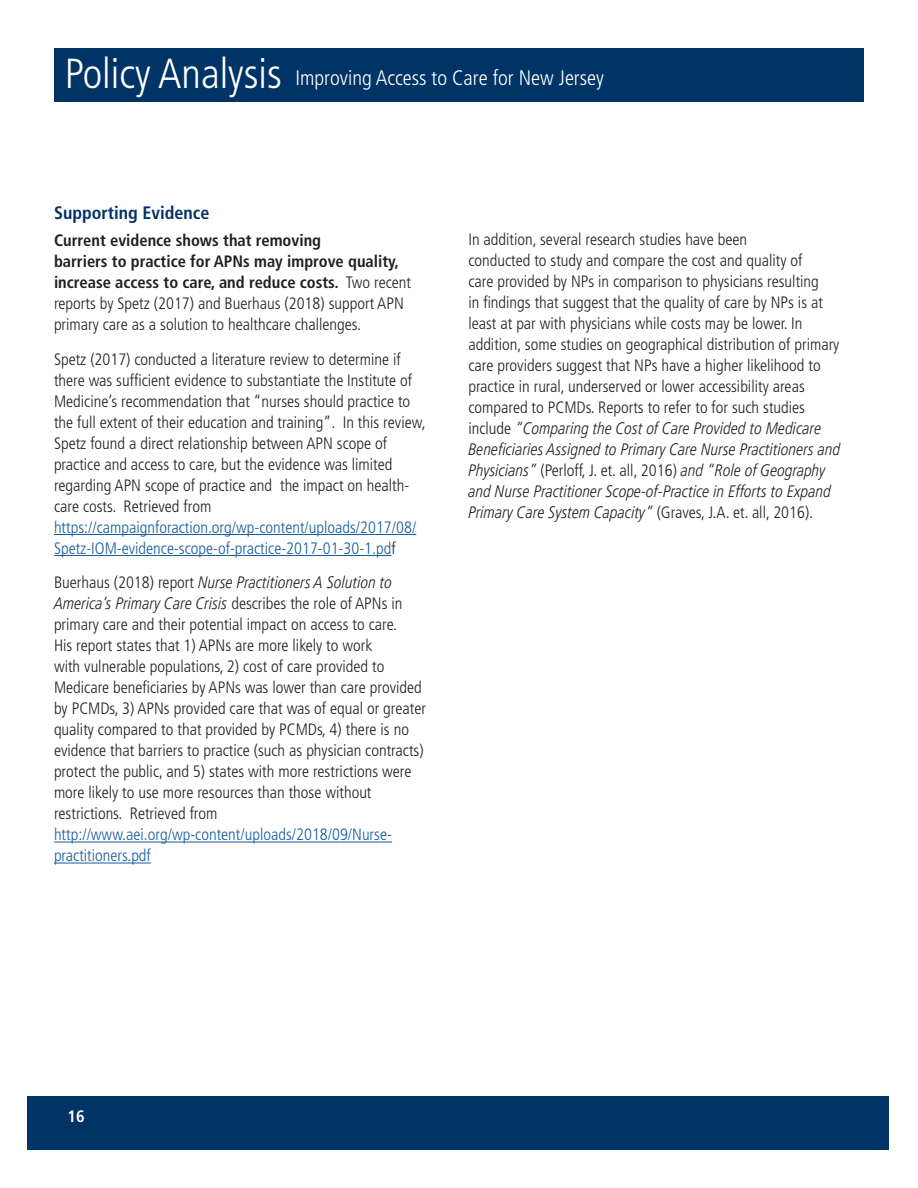
<style>
.page{position:relative;width:918px;height:1188px;background:#fff}
.page>*{position:absolute;margin:0;border:0;box-sizing:border-box;transform-origin:0 0}
.t1{font:300 condensed 21px "Frutiger";color:#fff}
.subhead{font:700 condensed 18px "Frutiger";color:#036}
.text_bpara{font:300 condensed 16.5px/21px "Frutiger";color:#231f20}
.text_bpara-2{font:700 condensed 16.5px/21px "Frutiger";color:#231f20}
.t2{font:700 condensed 16.5px "Frutiger";color:#fff}
.s1{font-size:42px}
.s2{font-weight:300}
.s3{color:#175d9e}
.s4{font-family:"Frutiger LTW04 48 Light Cond It";font-weight:400;font-stretch:normal}
</style>
<div class="page">
<div style="left:54px;top:48px;width:810px;height:54px;background:#036"></div>
<div style="left:27px;top:1096px;width:862px;height:54px;background:#036"></div>
<hr style="left:54px;top:534px;width:362px;height:1px;background:#175d9e">
<hr style="left:54px;top:555px;width:337px;height:1px;background:#175d9e">
<hr style="left:54px;top:842px;width:338px;height:1px;background:#175d9e">
<hr style="left:54px;top:863px;width:97px;height:1px;background:#175d9e">
<p class="t1" style="left:65px;top:66px;width:540px"><span class="s1">Policy Analysis</span> Improving Access to Care for New Jersey</p>
<p class="subhead" style="left:54px;top:202px;width:157px">Supporting Evidence</p>
<p class="text_bpara-2" style="left:54px;top:230px;width:359px">Current evidence shows that removing<br>barriers to practice for APNs may improve quality, increase access to care, and reduce costs. <span class="s2">Two recent reports by Spetz (2017) and Buerhaus (2018) support APN primary care as a solution to healthcare challenges.</span></p>
<p class="text_bpara" style="left:54px;top:349px;width:373px">Spetz (2017) conducted a literature review to determine if there was sufficient evidence to substantiate the Institute of Medicine’s recommendation that “nurses should practice to the full extent of their education and training”. In this review, Spetz found a direct relationship between APN scope of practice and access to care, but the evidence was limited regarding APN scope of practice and the impact on health&shy;care costs. Retrieved from <span class="s3">https://campaignforaction.org/wp-content/uploads/2017/08/ Spetz-IOM-evidence-scope-of-practice-2017-01-30-1.pd</span>f</p>
<p class="text_bpara" style="left:54px;top:572px;width:374px">Buerhaus (2018) report <span class="s4">Nurse Practitioners A Solution to America’s Primary Care Crisis</span> describes the role of APNs in primary care and their potential impact on access to care.<br>His report states that 1) APNs are more likely to work<br>with vulnerable populations, 2) cost of care provided to Medicare beneficiaries by APNs was lower than care provided by PCMDs, 3) APNs provided care that was of equal or greater quality compared to that provided by PCMDs, 4) there is no evidence that barriers to practice (such as physician contracts) protect the public, and 5) states with more restrictions were more likely to use more resources than those without restrictions. Retrieved from <span class="s3">http://www.aei.org/wp-content/uploads/2018/09/Nurse&shy;practitioners.pdf</span></p>
<p class="text_bpara" style="left:468px;top:229px;width:374px">In addition, several research studies have been<br>conducted to study and compare the cost and quality of<br>care provided by NPs in comparison to physicians resulting<br>in findings that suggest that the quality of care by NPs is at least at par with physicians while costs may be lower. In addition, some studies on geographical distribution of primary care providers suggest that NPs have a higher likelihood to practice in rural, underserved or lower accessibility areas compared to PCMDs. Reports to refer to for such studies include <span class="s4">“Comparing the Cost of Care Provided to Medicare Beneficiaries Assigned to Primary Care Nurse Practitioners and Physicians”</span> (Perloff, J. et. all, 2016) <span class="s4">and “Role of Geography and Nurse Practitioner Scope-of-Practice in Efforts to Expand Primary Care System Capacity”</span> (Graves, J.A. et. all, 2016).</p>
<p class="t2" style="left:68px;top:1107px;width:19px">16</p>
</div>
